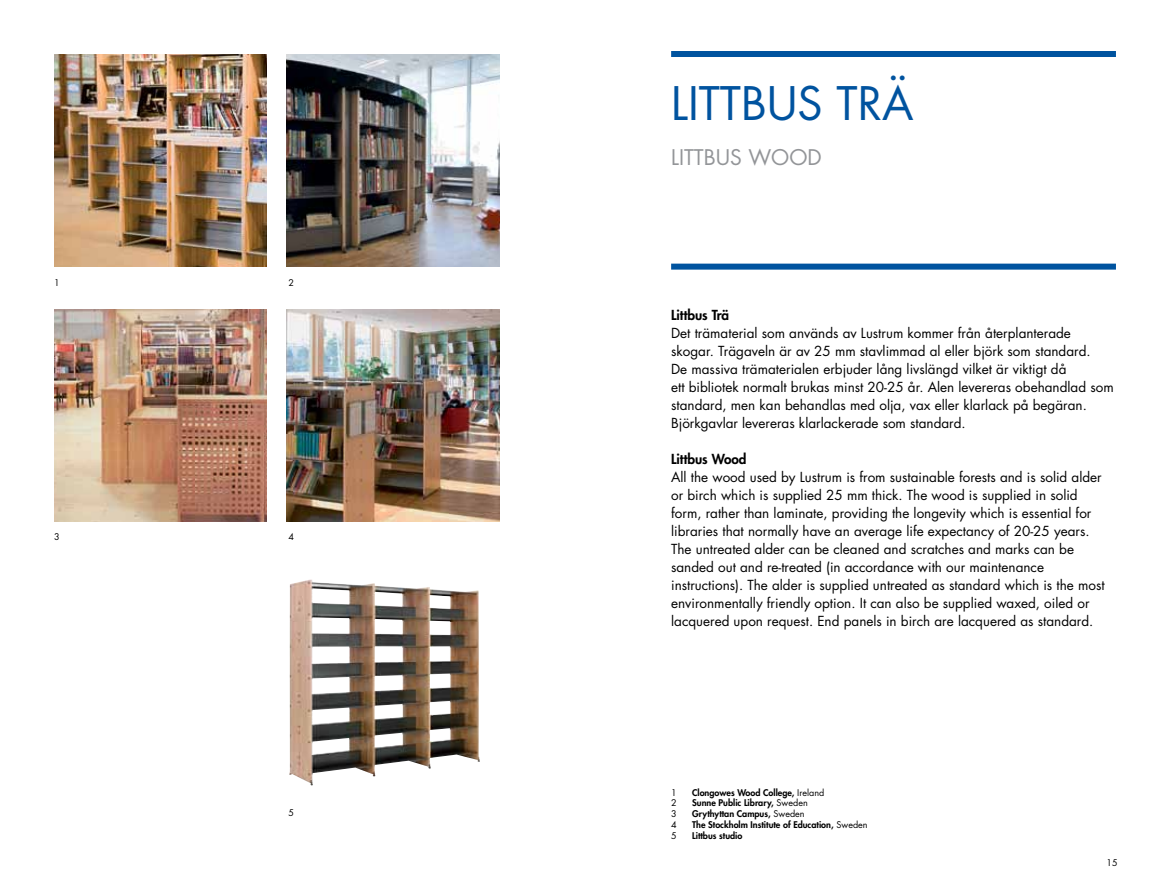
<style>
.page{position:relative;width:1170px;height:893px;background:#fff}
.page>*{position:absolute;margin:0;border:0;box-sizing:border-box;transform-origin:0 0}
.t1{font:45px "Futura";color:#00539f}
.t2{font:21px "Futura";color:#939598}
.t3{font:13.5px/18px "Futura";color:#000}
.t4{font:800 13.5px "Futura";color:#000}
.t5{font:800 9px "Futura";color:#000}
.t6{font:9px "Futura";color:#000}
.s1{font-weight:400}
</style>
<div class="page">
<div style="left:671px;top:51px;width:444px;height:6px;background:#00539f"></div>
<div style="left:671px;top:264px;width:444px;height:6px;background:#00539f"></div>
<img style="left:54px;top:54px;width:213px;height:213px">
<img style="left:54px;top:309px;width:213px;height:213px">
<img style="left:286px;top:54px;width:213px;height:213px">
<img style="left:286px;top:309px;width:213px;height:213px">
<img style="left:289px;top:579px;width:191px;height:206px">
<p class="t6" style="left:54px;top:277px;width:7px">1</p>
<p class="t6" style="left:54px;top:530px;width:7px">3</p>
<p class="t6" style="left:288px;top:277px;width:7px">2</p>
<p class="t6" style="left:288px;top:530px;width:7px">4</p>
<p class="t6" style="left:288px;top:807px;width:7px">5</p>
<h1 class="t1" style="left:671px;top:73px;width:40px">Littbus</h1>
<h1 class="t1" style="left:836px;top:73px;width:73px">TRä</h1>
<h2 class="t2" style="left:671px;top:143px;width:152px">LITTBUS WOOD</h2>
<p class="t4" style="left:671px;top:306px;width:60px">Littbus Trä</p>
<p class="t3" style="left:671px;top:324px;width:444px">Det trämaterial som används av Lustrum kommer från återplanterade skogar. Trägaveln är av 25 mm stavlimmad al eller björk som standard.<br>De massiva trämaterialen erbjuder lång livslängd vilket är viktigt då<br>ett bibliotek normalt brukas minst 20-25 år. Alen levereras obehandlad som standard, men kan behandlas med olja, vax eller klarlack på begäran.<br>Björkgavlar levereras klarlackerade som standard.</p>
<p class="t4" style="left:671px;top:450px;width:77px">Littbus Wood</p>
<p class="t3" style="left:671px;top:468px;width:435px">All the wood used by Lustrum is from sustainable forests and is solid alder or birch which is supplied 25 mm thick. The wood is supplied in solid form, rather than laminate, providing the longevity which is essential for libraries that normally have an average life expectancy of 20-25 years.<br>The untreated alder can be cleaned and scratches and marks can be sanded out and re-treated (in accordance with our maintenance instructions). The alder is supplied untreated as standard which is the most environmentally friendly option. It can also be supplied waxed, oiled or lacquered upon request. End panels in birch are lacquered as standard.</p>
<p class="t6" style="left:671px;top:786px;width:7px">1</p>
<p class="t5" style="left:692px;top:786px;width:134px">Clongowes Wood College, <span class="s1">Ireland</span></p>
<p class="t6" style="left:671px;top:797px;width:7px">2</p>
<p class="t5" style="left:692px;top:797px;width:117px">Sunne Public Library, <span class="s1">Sweden</span></p>
<p class="t6" style="left:671px;top:808px;width:7px">3</p>
<p class="t5" style="left:692px;top:808px;width:114px">Grythyttan Campus, <span class="s1">Sweden</span></p>
<p class="t6" style="left:671px;top:818px;width:7px">4</p>
<p class="t5" style="left:692px;top:819px;width:177px">The Stockholm Institute of Education, <span class="s1">Sweden</span></p>
<p class="t6" style="left:671px;top:829px;width:7px">5</p>
<p class="t5" style="left:692px;top:829px;width:52px">Littbus studio</p>
<p class="t6" style="left:1106px;top:856px;width:13px">15</p>
</div>
